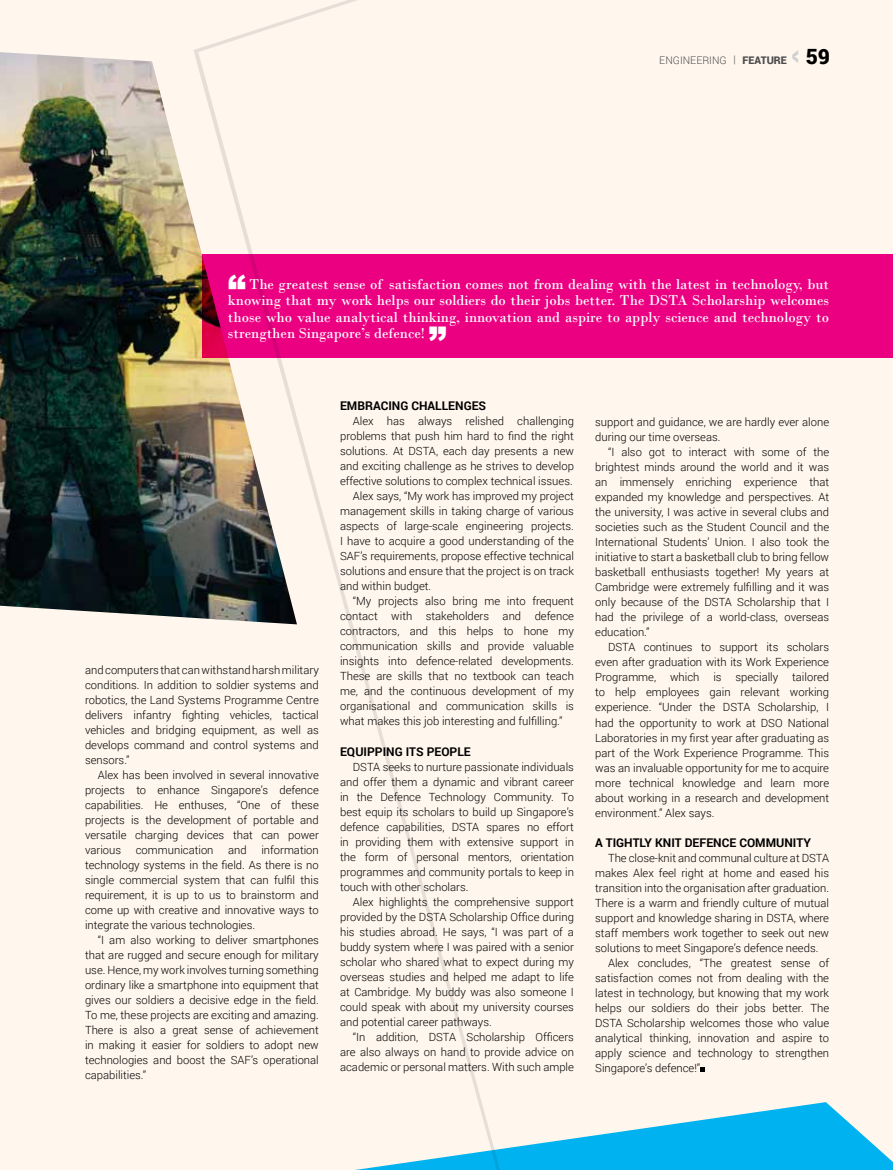
<style>
.page{position:relative;width:893px;height:1170px;background:#fff}
.page>*{position:absolute;margin:0;border:0;box-sizing:border-box;transform-origin:0 0}
.t1{font:900 36px "Arial";color:#fff}
.t2{font:900 21px "Roboto";color:#000}
.t3{font:15px/16.5px "Bodoni";color:#fff;text-align:justify}
.t4{font:700 12px "Roboto";color:#000}
.t5{font:300 11.25px/15px "Roboto";color:#000;text-align:justify}
.t6{font:300 10.5px "Roboto";color:#4d4d4f}
.s1{font-weight:900}
.s2{font-size:27px;color:#cfd0d2}
</style>
<div class="page">
<div style="left:0;top:0;width:893px;height:1169px;background:#fff6ed"></div>
<svg style="left:591px;top:1102px;width:302px;height:67px"></svg>
<svg style="left:194px;top:0;width:397px;height:1169px"></svg>
<svg style="left:700px;top:1067px;width:5px;height:4px"></svg>
<img style="left:0;top:52px;width:297px;height:572px">
<div style="left:202px;top:254px;width:691px;height:104px;background:#ec0082"></div>
<p class="t6" style="left:659px;top:53px;width:129px">ENGINEERING | <span class="s1">FEATURE</span></p>
<h2 class="t2" style="left:792px;top:41px;width:39px"><span class="s2">&lt;</span> 59</h2>
<h1 class="t1" style="left:228px;top:262px;width:19px">“</h1>
<p class="t3" style="left:228px;top:276px;width:603px;text-indent:22px">The greatest sense of satisfaction comes not from dealing with the latest in technology, but knowing that my work helps our soldiers do their jobs better. The DSTA Scholarship welcomes those who value analytical thinking, innovation and aspire to apply science and technology to strengthen Singapore’s defence!</p>
<h1 class="t1" style="left:429px;top:314px;width:19px">”</h1>
<p class="t5" style="left:85px;top:661px;width:235px">and computers that can withstand harsh military conditions. In addition to soldier systems and robotics, the Land Systems Programme Centre delivers infantry fighting vehicles, tactical vehicles and bridging equipment, as well as develops command and control systems and sensors.”</p>
<p class="t5" style="left:85px;top:766px;width:235px;text-indent:13px">Alex has been involved in several innovative projects to enhance Singapore’s defence capabilities. He enthuses, “One of these projects is the development of portable and versatile charging devices that can power various</p>
<p class="t5" style="left:85px;top:841px;width:235px;text-indent:176px">information technology systems in the field. As there is no single commercial system that can fulfil this requirement, it is up to us to brainstorm and come up with creative and innovative ways to integrate the various technologies.</p>
<p class="t5" style="left:85px;top:931px;width:235px;text-indent:13px">“I am also working to deliver smartphones that are rugged and secure enough for military use. Hence, my work involves turning something ordinary like a smartphone into equipment that gives our soldiers a decisive edge in the field.<br>To me, these projects are exciting and amazing.<br>There is also a great sense of achievement in making it easier for soldiers to adopt new technologies and boost the SAF’s operational capabilities.”</p>
<p class="t5" style="left:136px;top:841px;width:79px">communication</p>
<p class="t5" style="left:228px;top:841px;width:20px">and</p>
<p class="t4" style="left:340px;top:397px;width:148px">EMBRACING CHALLENGES</p>
<p class="t5" style="left:353px;top:413px;width:223px">Alex has always relished challenging</p>
<p class="t5" style="left:340px;top:428px;width:235px">problems that push him hard to find the right</p>
<p class="t5" style="left:340px;top:443px;width:235px">solutions. At DSTA, each day presents a new</p>
<p class="t5" style="left:340px;top:458px;width:235px">and exciting challenge as he strives to develop</p>
<p class="t5" style="left:340px;top:473px;width:234px">effective solutions to complex technical issues.</p>
<p class="t5" style="left:353px;top:488px;width:223px">Alex says, “My work has improved my project</p>
<p class="t5" style="left:340px;top:503px;width:235px">management skills in taking charge of various</p>
<p class="t5" style="left:340px;top:518px;width:235px">aspects of large-scale engineering projects.</p>
<p class="t5" style="left:340px;top:533px;width:235px">I have to acquire a good understanding of the</p>
<p class="t5" style="left:340px;top:548px;width:235px">SAF’s requirements, propose effective technical</p>
<p class="t5" style="left:340px;top:563px;width:235px">solutions and ensure that the project is on track</p>
<p class="t5" style="left:340px;top:578px;width:93px">and within budget.</p>
<p class="t5" style="left:353px;top:593px;width:223px">“My projects also bring me into frequent</p>
<p class="t5" style="left:340px;top:608px;width:235px">contact with stakeholders and defence</p>
<p class="t5" style="left:340px;top:623px;width:235px">contractors, and this helps to hone my</p>
<p class="t5" style="left:340px;top:638px;width:235px">communication skills and provide valuable</p>
<p class="t5" style="left:340px;top:653px;width:235px">insights into defence-related developments.</p>
<p class="t5" style="left:340px;top:668px;width:235px">These are skills that no textbook can teach</p>
<p class="t5" style="left:340px;top:683px;width:235px">me, and the continuous development of my</p>
<p class="t5" style="left:340px;top:698px;width:235px">organisational and communication skills is</p>
<p class="t5" style="left:340px;top:713px;width:224px">what makes this job interesting and fulfilling.”</p>
<p class="t4" style="left:340px;top:742px;width:132px">EQUIPPING ITS PEOPLE</p>
<p class="t5" style="left:340px;top:758px;width:235px;text-indent:13px">DSTA seeks to nurture passionate individuals and offer them a dynamic and vibrant career in the Defence Technology Community. To best equip its scholars to build up Singapore’s defence capabilities, DSTA spares no effort in providing them with extensive support in the form of personal mentors, orientation programmes and community portals to keep in touch with other scholars.</p>
<p class="t5" style="left:340px;top:893px;width:235px;text-indent:13px">Alex highlights the comprehensive support provided by the DSTA Scholarship Office during his studies abroad. He says, “I was part of a buddy system where I was paired with a senior scholar who shared what to expect during my overseas studies and helped me adapt to life at Cambridge. My buddy was also someone I could speak with about my university courses and potential career pathways.</p>
<p class="t5" style="left:340px;top:1028px;width:235px;text-indent:13px">“In addition, DSTA Scholarship Officers are also always on hand to provide advice on academic or personal matters. With such ample</p>
<p class="t5" style="left:595px;top:414px;width:235px">support and guidance, we are hardly ever alone during our time overseas.</p>
<p class="t5" style="left:595px;top:444px;width:235px;text-indent:13px">“I also got to interact with some of the brightest minds around the world and it was an immensely enriching experience that expanded my knowledge and perspectives. At the university, I was active in several clubs and societies such as the Student Council and the International Students’ Union. I also took the initiative to start a basketball club to bring fellow basketball enthusiasts together! My years at Cambridge were extremely fulfilling and it was only because of the DSTA Scholarship that I had the privilege of a world-class, overseas education.”</p>
<p class="t5" style="left:595px;top:639px;width:235px;text-indent:13px">DSTA continues to support its scholars even after graduation with its Work Experience Programme, which is specially tailored to help employees gain relevant working experience. “Under the DSTA Scholarship, I had the opportunity to work at DSO National Laboratories in my first year after graduating as part of the Work Experience Programme. This was an invaluable opportunity for me to acquire more technical knowledge and learn more about working in a research and development environment.” Alex says.</p>
<p class="t4" style="left:595px;top:833px;width:217px">A TIGHTLY KNIT DEFENCE COMMUNITY</p>
<p class="t5" style="left:608px;top:849px;width:223px">The close-knit and communal culture at DSTA</p>
<p class="t5" style="left:595px;top:864px;width:235px">makes Alex feel right at home and eased his</p>
<p class="t5" style="left:595px;top:879px;width:235px">transition into the organisation after graduation.</p>
<p class="t5" style="left:595px;top:894px;width:235px">There is a warm and friendly culture of mutual</p>
<p class="t5" style="left:595px;top:909px;width:235px">support and knowledge sharing in DSTA, where</p>
<p class="t5" style="left:595px;top:924px;width:235px">staff members work together to seek out new</p>
<p class="t5" style="left:595px;top:939px;width:225px">solutions to meet Singapore’s defence needs.</p>
<p class="t5" style="left:608px;top:954px;width:223px">Alex concludes, “The greatest sense of</p>
<p class="t5" style="left:595px;top:969px;width:235px">satisfaction comes not from dealing with the</p>
<p class="t5" style="left:595px;top:984px;width:235px">latest in technology, but knowing that my work</p>
<p class="t5" style="left:595px;top:999px;width:235px">helps our soldiers do their jobs better. The</p>
<p class="t5" style="left:595px;top:1014px;width:235px">DSTA Scholarship welcomes those who value</p>
<p class="t5" style="left:595px;top:1029px;width:235px">analytical thinking, innovation and aspire to</p>
<p class="t5" style="left:595px;top:1044px;width:235px">apply science and technology to strengthen</p>
<p class="t5" style="left:595px;top:1059px;width:107px">Singapore’s defence!”</p>
</div>
